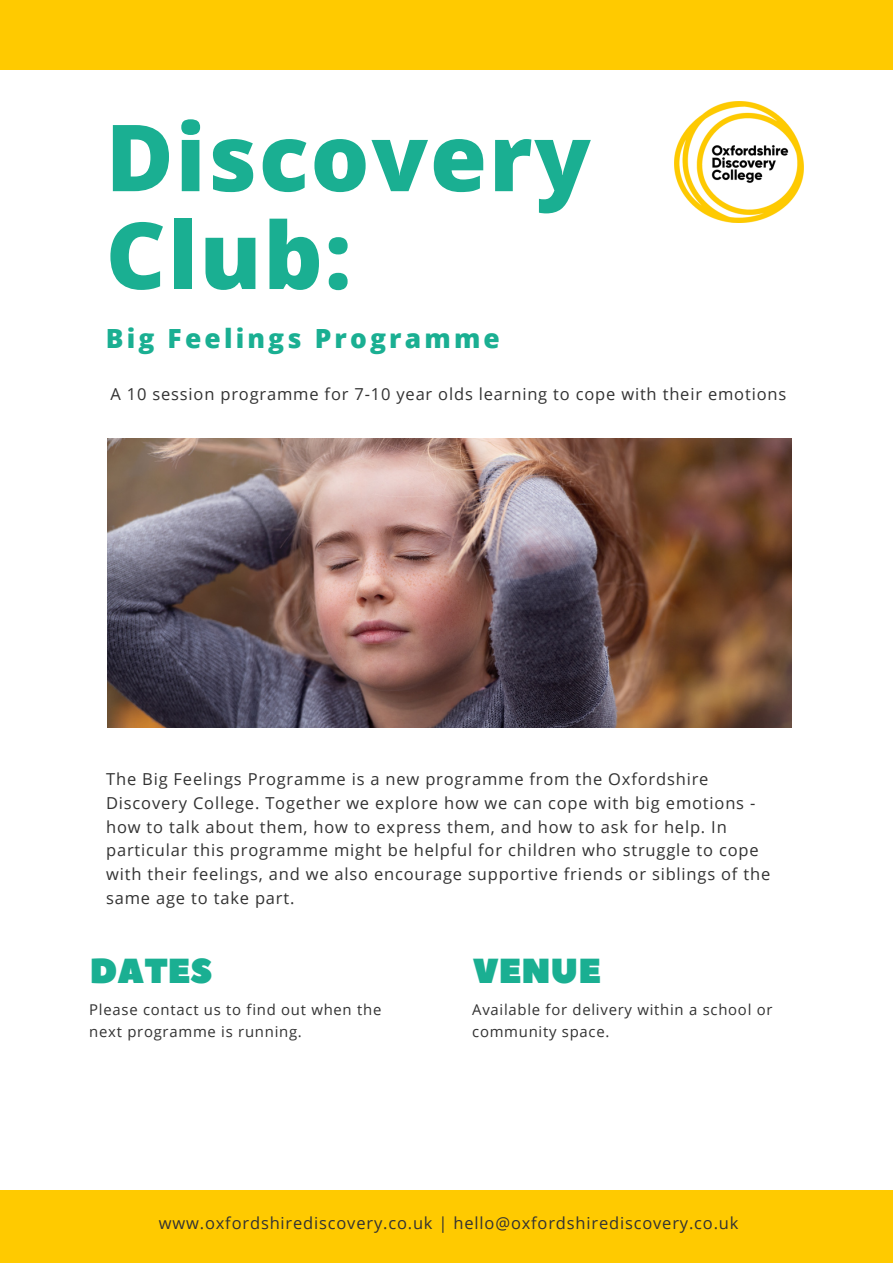
<style>
.page{position:relative;width:893px;height:1264px;background:#fff}
.page>*{position:absolute;margin:0;border:0;box-sizing:border-box;transform-origin:0 0}
.t1{font:800 92.55px/97.8px "Open Sans";letter-spacing:.02em;color:#1aaf92}
.t2{font:34.65px "Peace Sans";color:#1aaf92}
.t3{font:800 26.4px "Open Sans";letter-spacing:.12em;color:#1aaf92}
.t4{font:16.5px/23.5px "Open Sans";letter-spacing:.05em;color:#323232}
.t5{font:14.85px/21.3px "Open Sans";letter-spacing:.05em;color:#323232}
</style>
<div class="page">
<img style="left:108px;top:438px;width:683px;height:289px">
<img style="left:674px;top:101px;width:129px;height:122px">
<div style="left:0;top:0;width:892px;height:70px;background:#ffca00"></div>
<div style="left:0;top:1190px;width:892px;height:72px;background:#ffca00"></div>
<p class="t1" style="left:106px;top:106px;width:486px">Discovery<br>Club:</p>
<p class="t3" style="left:106px;top:320px;width:395px">Big Feelings Programme</p>
<p class="t4" style="left:110px;top:381px;width:677px">A 10 session programme for 7-10 year olds learning to cope with their emotions</p>
<p class="t4" style="left:106px;top:767px;width:665px">The Big Feelings Programme is a new programme from the Oxfordshire Discovery College. Together we explore how we can cope with big emotions - how to talk about them, how to express them, and how to ask for help. In particular this programme might be helpful for children who struggle to cope with their feelings, and we also encourage supportive friends or siblings of the same age to take part.</p>
<p class="t2" style="left:90px;top:947px;width:124px">DATES</p>
<p class="t5" style="left:89px;top:998px;width:293px">Please contact us to find out when the next programme is running.</p>
<p class="t2" style="left:472px;top:947px;width:130px">VENUE</p>
<p class="t5" style="left:472px;top:998px;width:302px">Available for delivery within a school or community space.</p>
<p class="t4" style="left:159px;top:1211px;width:581px">www.oxfordshirediscovery.co.uk | hello@oxfordshirediscovery.co.uk</p>
</div>
